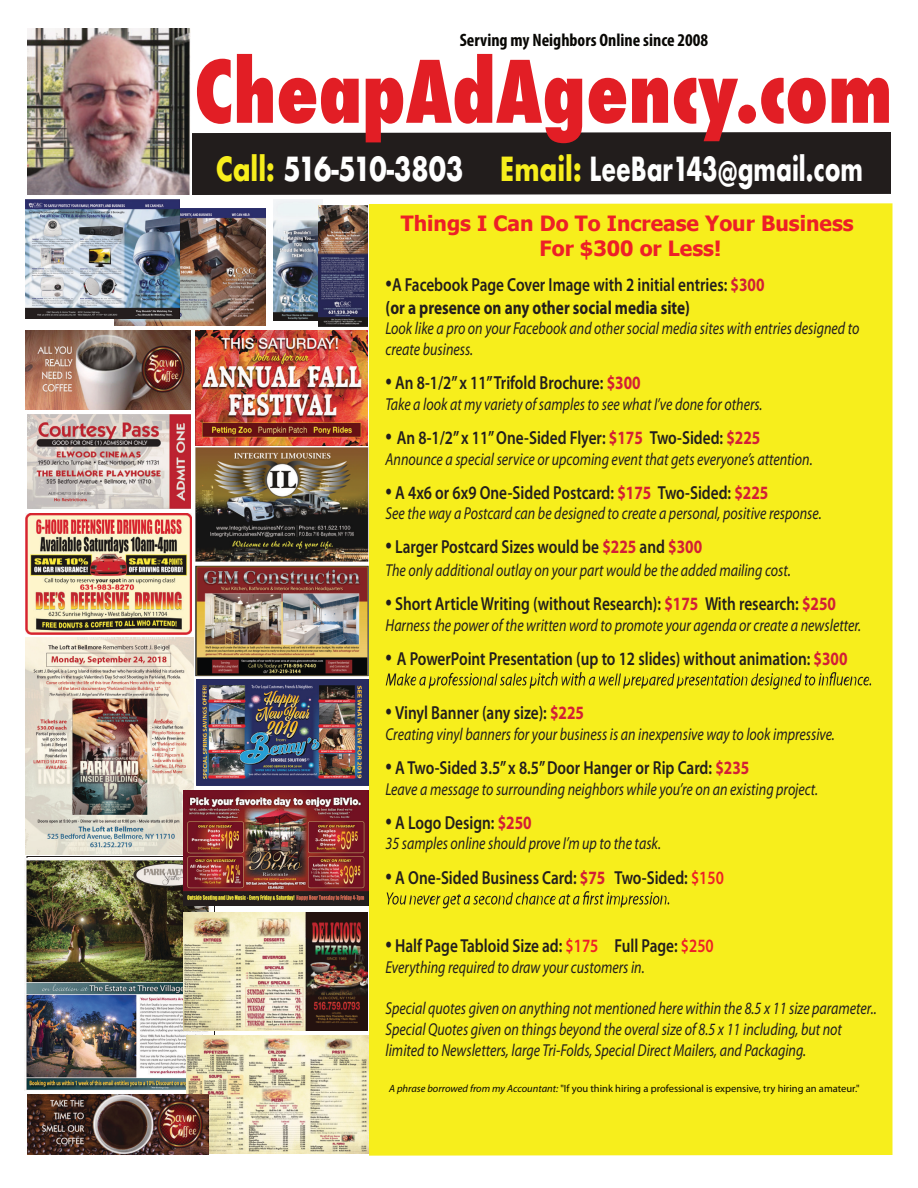
<style>
.page{position:relative;width:918px;height:1188px;background:#fff}
.page>*{position:absolute;margin:0;border:0;box-sizing:border-box;transform-origin:0 0}
.t1{font:800 condensed 83.55px "Futura";color:#e21e25;scale:.93 1}
.t2{font:700 32.25px "Futura";color:#fff;scale:.79 1}
.t3{font:700 21px/25.2px "Tahoma";color:#ed1f27;text-align:center}
.t4{font:600 18.9px/22.6px "Myriad Pro";color:#221d1c;scale:.81 1}
.t5{font:700 condensed 18px "Myriad Pro";color:#080704}
.t6{font:italic 17.25px/20.7px "Myriad Pro";color:#221d1c;scale:.81 1}
.t7{font:10.5px "Myriad Pro";color:#080704}
.s1{color:#f7ee1c}
.s2{font-weight:400;font-size:28.35px}
.s3{font-weight:700;color:#d21f36}
.s4{font-weight:700}
.s5{font-size:18.9px}
.s6{color:#ed1f27}
.s7{font-style:italic}
</style>
<div class="page">
<img style="left:26px;top:638px;width:167px;height:217px">
<img style="left:27px;top:29px;width:164px;height:166px">
<div style="left:192px;top:132px;width:699px;height:63px;background:#221d1c"></div>
<img style="left:24px;top:858px;width:187px;height:232px">
<img style="left:195px;top:330px;width:173px;height:115px">
<img style="left:26px;top:513px;width:166px;height:121px">
<img style="left:27px;top:414px;width:163px;height:94px">
<img style="left:196px;top:680px;width:173px;height:105px">
<img style="left:114px;top:209px;width:151px;height:117px">
<img style="left:26px;top:200px;width:153px;height:118px">
<img style="left:273px;top:200px;width:49px;height:121px">
<img style="left:318px;top:206px;width:49px;height:121px">
<img style="left:195px;top:566px;width:174px;height:110px">
<img style="left:195px;top:447px;width:174px;height:115px">
<img style="left:26px;top:330px;width:164px;height:80px">
<img style="left:183px;top:791px;width:185px;height:115px">
<img style="left:186px;top:1035px;width:182px;height:119px">
<img style="left:27px;top:1095px;width:181px;height:59px">
<img style="left:183px;top:912px;width:184px;height:118px">
<div style="left:369px;top:203px;width:523px;height:953px;background:#f7ee1c"></div>
<svg style="left:386px;top:672px;width:485px;height:17px;background:#ccc41c"></svg>
<svg style="left:387px;top:891px;width:282px;height:17px;background:#cfc71c"></svg>
<p class="t5" style="left:460px;top:32px;width:250px">Serving my Neighbors Online since 2008</p>
<h1 class="t1" style="left:194px;top:54px;width:752px">CheapAdAgency.com</h1>
<h2 class="t2" style="left:216px;top:154px;width:821px"><span class="s1">Call:</span> 516-510-3803 <span class="s1">Email:</span> LeeBar143@gmail.com</h2>
<p class="t3" style="left:401px;top:213px;width:454px">Things I Can Do To Increase Your Business<br>For $300 or Less!</p>
<p class="t4" style="left:386px;top:275px;width:470px"><span class="s2">•</span>A Facebook Page Cover Image with 2 initial entries: <span class="s3">$300 </span><span class="s4">(or a presence on any other social media site)</span></p>
<p class="t6" style="left:386px;top:320px;width:587px">Look like a pro on your Facebook and other social media sites with entries designed to create business.</p>
<p class="t4" style="left:386px;top:373px;width:317px"><span class="s2">•</span> An 8-1/2”x 11”Trifold Brochure: <span class="s3">$300</span></p>
<p class="t6" style="left:386px;top:395px;width:467px">Take a look at my variety of samples to see what I’ve done for others.</p>
<p class="t4" style="left:386px;top:428px;width:464px"><span class="s2">•</span> An 8-1/2”x 11”One-Sided Flyer: <span class="s3">$175</span> Two-Sided: <span class="s3">$225</span></p>
<p class="t6" style="left:386px;top:450px;width:529px">Announce a special service or upcoming event that gets everyone’s attention.</p>
<p class="t4" style="left:386px;top:483px;width:474px"><span class="s2">•</span> A 4x6 or 6x9 One-Sided Postcard: <span class="s3">$175</span> Two-Sided: <span class="s3">$225</span></p>
<p class="t6" style="left:386px;top:505px;width:540px">See the way a Postcard can be designed to create a personal, positive response.</p>
<p class="t4" style="left:386px;top:537px;width:393px"><span class="s2">•</span> Larger Postcard Sizes would be <span class="s3">$225</span> and <span class="s3">$300</span></p>
<p class="t6" style="left:386px;top:561px;width:502px">The only additional outlay on your part would be the added mailing cost<span class="s5">.</span></p>
<p class="t4" style="left:386px;top:594px;width:558px"><span class="s2">•</span> Short Article Writing (without Research): <span class="s3">$175</span> With research: <span class="s3">$250</span></p>
<p class="t6" style="left:386px;top:616px;width:589px">Harness the power of the written word to promote your agenda or create a newsletter.</p>
<p class="t4" style="left:386px;top:648px;width:572px"><span class="s2">•</span> A PowerPoint Presentation (up to 12 slides) without animation: <span class="s3">$300</span></p>
<p class="t4" style="left:386px;top:703px;width:247px"><span class="s2">•</span> Vinyl Banner (any size): <span class="s3">$225</span></p>
<p class="t6" style="left:386px;top:725px;width:556px">Creating vinyl banners for your business is an inexpensive way to look impressive.</p>
<p class="t4" style="left:386px;top:758px;width:451px"><span class="s2">•</span> A Two-Sided 3.5”x 8.5”Door Hanger or Rip Card: <span class="s3">$235</span></p>
<p class="t6" style="left:386px;top:780px;width:536px">Leave a message to surrounding neighbors while you’re on an existing project.</p>
<p class="t4" style="left:386px;top:813px;width:182px"><span class="s2">•</span> A Logo Design: <span class="s3">$250</span></p>
<p class="t6" style="left:386px;top:835px;width:342px">35 samples online should prove I’m up to the task.</p>
<p class="t4" style="left:386px;top:868px;width:419px"><span class="s2">•</span> A One-Sided Business Card: <span class="s3">$75</span> Two-Sided: <span class="s6">$150</span></p>
<p class="t4" style="left:386px;top:936px;width:407px"><span class="s2">•</span> Half Page Tabloid Size ad: <span class="s6">$175</span> Full Page: <span class="s6">$250</span></p>
<p class="t6" style="left:386px;top:958px;width:321px">Everything required to draw your customers in.</p>
<p class="t6" style="left:386px;top:1000px;width:608px">Special quotes given on anything not mentioned here within the 8.5 x 11 size parameter..<br>Special Quotes given on things beyond the overal size of 8.5 x 11 including, but not limited to Newsletters, large Tri-Folds, Special Direct Mailers, and Packaging.</p>
<p class="t7" style="left:389px;top:1085px;width:472px"><span class="s7">A phrase borrowed from my Accountant:</span> "If you think hiring a professional is expensive, try hiring an amateur."</p>
</div>
